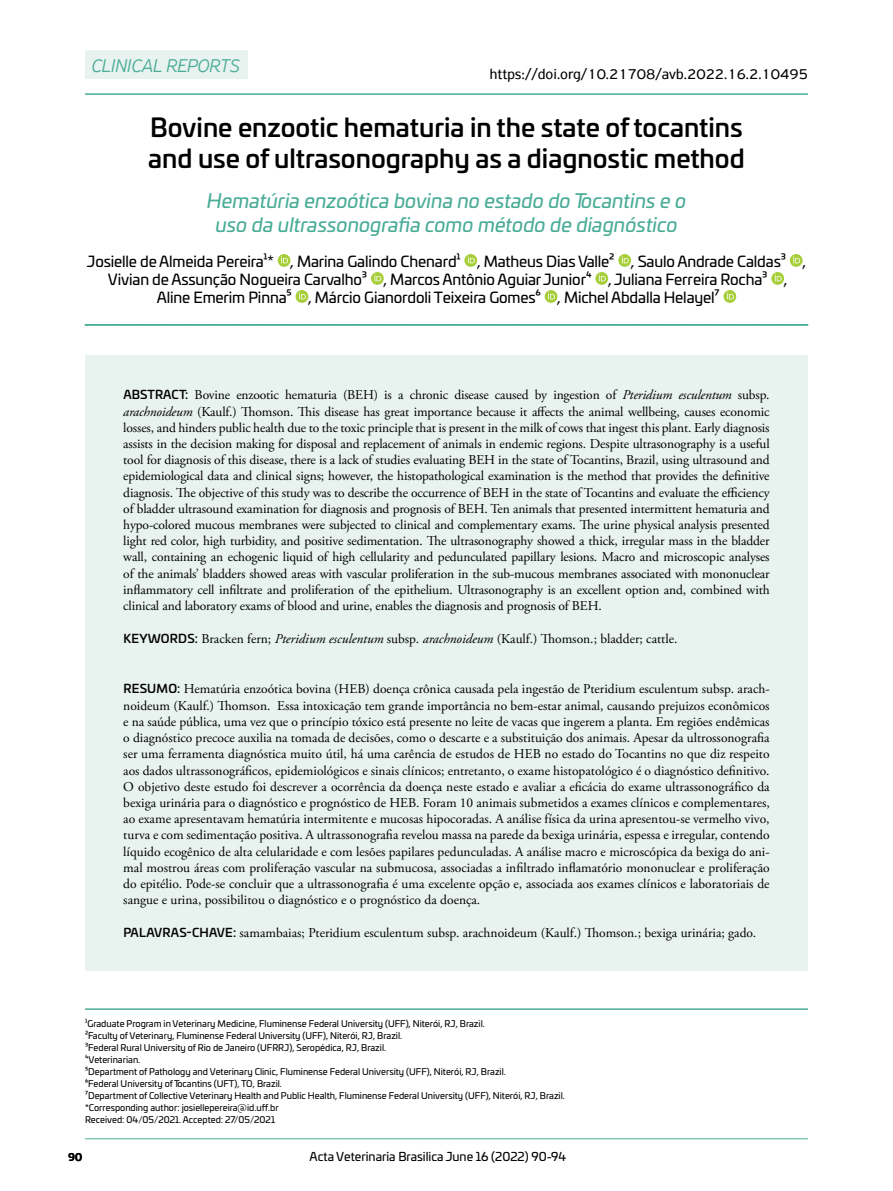
<style>
.page{position:relative;width:893px;height:1191px;background:#fff}
.page>*{position:absolute;margin:0;border:0;box-sizing:border-box;transform-origin:0 0}
.t1{font:500 25.5px/30.6px "Univia Pro";color:#000}
.t2{font:italic 19.5px/23.4px "Univia Pro";color:#49ac97;text-align:center}
.t3{font:italic 300 19.5px "PF Highway Sans Pro";color:#49ac97}
.t4{font:15px "Univia Pro";letter-spacing:-.01em;color:#000}
.t5{font:15px "PF Highway Sans Pro";color:#000}
.t6{font:13.5px/16.2px "Adobe Garamond Pro";color:#000;text-align:justify}
.t7{font:12px "Univia Pro";color:#000}
.t8{font:700 12px "PF Agora Sans Pro";color:#000}
.t9{font:9px/12px "Univia Pro";color:#000}
.s1{font-family:"Univia Pro";font-weight:500;font-size:12px}
.s2{font-style:italic}
</style>
<div class="page">
<hr style="left:85px;top:1138px;width:723px;height:1px;background:#49ac97">
<hr style="left:85px;top:93px;width:723px;height:2px;background:#49ac97">
<svg style="left:85px;top:324px;width:723px;height:2px"></svg>
<svg style="left:278px;top:254px;width:12px;height:13px"></svg>
<svg style="left:281px;top:256px;width:7px;height:7px"></svg>
<svg style="left:464px;top:254px;width:13px;height:13px"></svg>
<svg style="left:468px;top:256px;width:7px;height:7px"></svg>
<svg style="left:618px;top:254px;width:13px;height:13px"></svg>
<svg style="left:622px;top:256px;width:7px;height:7px"></svg>
<svg style="left:790px;top:254px;width:13px;height:13px"></svg>
<svg style="left:793px;top:256px;width:7px;height:7px"></svg>
<svg style="left:371px;top:272px;width:13px;height:13px"></svg>
<svg style="left:374px;top:274px;width:7px;height:7px"></svg>
<svg style="left:595px;top:272px;width:13px;height:13px"></svg>
<svg style="left:599px;top:274px;width:7px;height:7px"></svg>
<svg style="left:771px;top:272px;width:13px;height:13px"></svg>
<svg style="left:775px;top:274px;width:7px;height:7px"></svg>
<svg style="left:296px;top:290px;width:12px;height:13px"></svg>
<svg style="left:299px;top:292px;width:7px;height:7px"></svg>
<svg style="left:545px;top:290px;width:12px;height:13px"></svg>
<svg style="left:548px;top:292px;width:7px;height:7px"></svg>
<svg style="left:723px;top:290px;width:13px;height:13px"></svg>
<svg style="left:727px;top:292px;width:7px;height:7px"></svg>
<hr style="left:85px;top:1008px;width:723px;height:2px;background:#49ac97">
<div style="left:85px;top:50px;width:162px;height:29px;background:#e8f2ee"></div>
<div style="left:85px;top:355px;width:723px;height:616px;background:#e8f2ee"></div>
<h2 class="t3" style="left:91px;top:54px;width:150px">CLINICAL REPORTS</h2>
<p class="t5" style="left:490px;top:65px;width:319px">https://doi.org/10.21708/avb.2022.16.2.10495</p>
<h1 class="t1" style="left:148px;top:111px;width:598px">Bovine enzootic hematuria in the state of tocantins and use of ultrasonography as a diagnostic method</h1>
<h2 class="t2" style="left:207px;top:188px;width:481px">Hematúria enzoótica bovina no estado do Tocantins e o uso da ultrassonografia como método de diagnóstico</h2>
<p class="t4" style="left:87px;top:250px;width:721px">Josielle de Almeida Pereira¹* , Marina Galindo Chenard¹ , Matheus Dias Valle² , Saulo Andrade Caldas³ ,</p>
<p class="t4" style="left:108px;top:268px;width:681px">Vivian de Assunção Nogueira Carvalho³ , Marcos Antônio Aguiar Junior⁴ , Juliana Ferreira Rocha³ ,</p>
<p class="t4" style="left:157px;top:286px;width:564px">Aline Emerim Pinna⁵ , Márcio Gianordoli Teixeira Gomes⁶ , Michel Abdalla Helayel⁷</p>
<p class="t6" style="left:123px;top:387px;width:648px"><span class="s1">ABSTRACT:</span> Bovine enzootic hematuria (BEH) is a chronic disease caused by ingestion of <span class="s2">Pteridium esculentum</span> subsp. <span class="s2">arachnoideum</span> (Kaulf.) Thomson. This disease has great importance because it affects the animal wellbeing, causes economic losses, and hinders public health due to the toxic principle that is present in the milk of cows that ingest this plant. Early diagnosis assists in the decision making for disposal and replacement of animals in endemic regions. Despite ultrasonography is a useful tool for diagnosis of this disease, there is a lack of studies evaluating BEH in the state of Tocantins, Brazil, using ultrasound and epidemiological data and clinical signs; however, the histopathological examination is the method that provides the definitive diagnosis. The objective of this study was to describe the occurrence of BEH in the state of Tocantins and evaluate the efficiency of bladder ultrasound examination for diagnosis and prognosis of BEH. Ten animals that presented intermittent hematuria and hypo-colored mucous membranes were subjected to clinical and complementary exams. The urine physical analysis presented light red color, high turbidity, and positive sedimentation. The ultrasonography showed a thick, irregular mass in the bladder wall, containing an echogenic liquid of high cellularity and pedunculated papillary lesions. Macro and microscopic analyses of the animals’ bladders showed areas with vascular proliferation in the sub-mucous membranes associated with mononuclear inflammatory cell infiltrate and proliferation of the epithelium. Ultrasonography is an excellent option and, combined with clinical and laboratory exams of blood and urine, enables the diagnosis and prognosis of BEH.</p>
<p class="t6" style="left:123px;top:631px;width:556px"><span class="s1">KEYWORDS:</span> Bracken fern; <span class="s2">Pteridium esculentum</span> subsp. <span class="s2">arachnoideum</span> (Kaulf.) Thomson.; bladder; cattle.</p>
<p class="t6" style="left:123px;top:681px;width:648px"><span class="s1">RESUMO:</span> Hematúria enzoótica bovina (HEB) doença crônica causada pela ingestão de Pteridium esculentum subsp. arach&shy;noideum (Kaulf.) Thomson. Essa intoxicação tem grande importância no bem-estar animal, causando prejuizos econômicos e na saúde pública, uma vez que o princípio tóxico está presente no leite de vacas que ingerem a planta. Em regiões endêmicas o diagnóstico precoce auxilia na tomada de decisões, como o descarte e a substituição dos animais. Apesar da ultrossonografia ser uma ferramenta diagnóstica muito útil, há uma carência de estudos de HEB no estado do Tocantins no que diz respeito aos dados ultrassonográficos, epidemiológicos e sinais clínicos; entretanto, o exame histopatológico é o diagnóstico definitivo.<br>O objetivo deste estudo foi descrever a ocorrência da doença neste estado e avaliar a eficácia do exame ultrassonográfico da bexiga urinária para o diagnóstico e prognóstico de HEB. Foram 10 animais submetidos a exames clínicos e complementares, ao exame apresentavam hematúria intermitente e mucosas hipocoradas. A análise física da urina apresentou-se vermelho vivo, turva e com sedimentação positiva. A ultrassonografia revelou massa na parede da bexiga urinária, espessa e irregular, contendo líquido ecogênico de alta celularidade e com lesões papilares pedunculadas. A análise macro e microscópica da bexiga do ani&shy;mal mostrou áreas com proliferação vascular na submucosa, associadas a infiltrado inflamatório mononuclear e proliferação do epitélio. Pode-se concluir que a ultrassonografia é uma excelente opção e, associada aos exames clínicos e laboratoriais de sangue e urina, possibilitou o diagnóstico e o prognóstico da doença.</p>
<p class="t6" style="left:123px;top:925px;width:634px"><span class="s1">PALAVRAS-CHAVE:</span> samambaias; Pteridium esculentum subsp. arachnoideum (Kaulf.) Thomson.; bexiga urinária; gado.</p>
<p class="t9" style="left:85px;top:1017px;width:481px">¹Graduate Program in Veterinary Medicine, Fluminense Federal University (UFF), Niterói, RJ, Brazil.<br>²Faculty of Veterinary, Fluminense Federal University (UFF), Niterói, RJ, Brazil.<br>³Federal Rural University of Rio de Janeiro (UFRRJ), Seropédica, RJ, Brazil.<br>⁴Veterinarian.<br>⁵Department of Pathology and Veterinary Clinic, Fluminense Federal University (UFF), Niterói, RJ, Brazil.<br>⁶Federal University of Tocantins (UFT), TO, Brazil.<br>⁷Department of Collective Veterinary Health and Public Health, Fluminense Federal University (UFF), Niterói, RJ, Brazil. *Corresponding author: josiellepereira@id.uff.br<br>Received: 04/05/2021. Accepted: 27/05/2021</p>
<p class="t8" style="left:68px;top:1148px;width:16px">90</p>
<p class="t7" style="left:310px;top:1147px;width:258px">Acta Veterinaria Brasilica June 16 (2022) 90-94</p>
</div>
